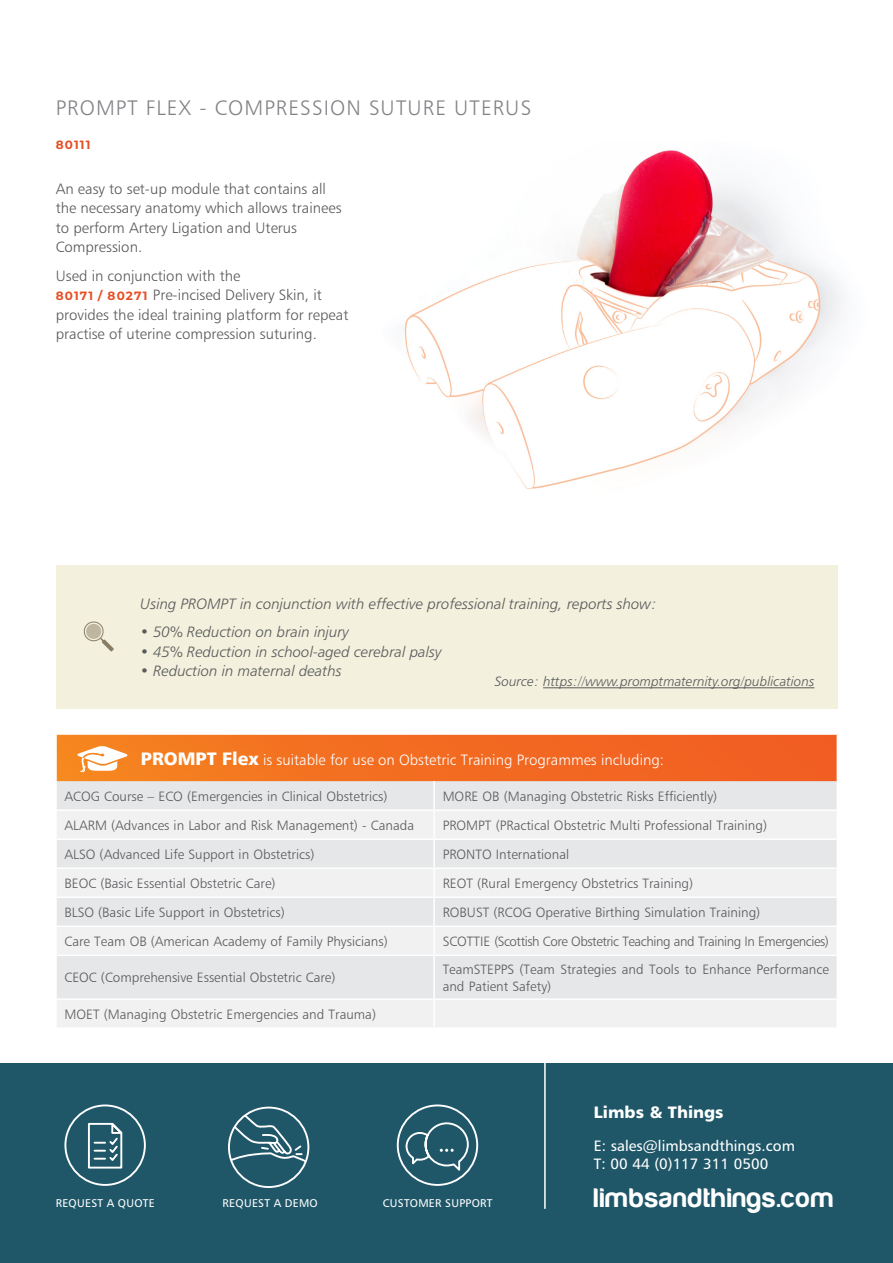
<style>
.page{position:relative;width:893px;height:1263px;background:#fff}
.page>*{position:absolute;margin:0;border:0;box-sizing:border-box;transform-origin:0 0}
.t1{font:27.75px "Harabara";letter-spacing:.05em;color:#fff}
.t2{font:21px "Humanist 777 BT Light B";letter-spacing:.05em;color:#808285}
.t3{font:16.5px "Humanist 777 BT Black B";color:#fff}
.t4{font:15px/19.5px "Humanist 777 BT Light B";color:#58595b}
.t5{font:15px "Humanist 777 BT Light Italic B";color:#58595b}
.t6{font:15px "Humanist 777 BT Light B";color:#fff}
.t7{font:15px/18px "Humanist 777 BT Roman B";color:#fff}
.t8{font:13.5px/16.5px "Humanist 777 BT Light B";color:#58595b}
.t9{font:13.5px "Humanist 777 BT Light B";letter-spacing:-.03em;color:#58595b}
.t10{font:13.5px "Humanist 777 BT Light Italic B";color:#58595b}
.t11{font:700 12px "Montserrat";letter-spacing:.095em;color:#e65025}
.t12{font:11.25px "Humanist 777 BT Roman B";letter-spacing:.02em;color:#fff}
.s1{font-family:"Montserrat";font-weight:700;font-size:12px;color:#e65025}
.s2{font-family:"Humanist 777 BT Black B";font-size:18px}
</style>
<div class="page">
<div style="left:56px;top:565px;width:782px;height:143px;background:#f3f0dd"></div>
<div style="left:0;top:1063px;width:893px;height:200px;background:#1f5769"></div>
<svg style="left:64px;top:1104px;width:415px;height:83px"></svg>
<div style="left:228px;top:1106px;width:81px;height:82px;border:2px solid #fff;border-radius:50%"></div>
<hr style="left:544px;top:1062px;width:2px;height:146px;background:#fff">
<hr style="left:543px;top:687px;width:271px;height:1px;background:#58595b">
<svg style="left:83px;top:621px;width:31px;height:31px"></svg>
<img style="left:404px;top:150px;width:438px;height:340px">
<div style="left:56px;top:734px;width:781px;height:47px;background:linear-gradient(to right,#f58120,#f15923)"></div>
<div style="left:57px;top:781px;width:780px;height:28px;background:#e6e7e8"></div>
<svg style="left:57px;top:811px;width:780px;height:216px;fill:#f1f1f2"></svg>
<hr style="left:57px;top:838px;width:376px;height:2px;background:#fff">
<hr style="left:435px;top:838px;width:402px;height:2px;background:#fff">
<hr style="left:55px;top:733px;width:379px;height:2px;background:#fff">
<hr style="left:55px;top:735px;width:2px;height:46px;background:#fff">
<hr style="left:434px;top:733px;width:404px;height:2px;background:#fff">
<hr style="left:433px;top:781px;width:2px;height:28px;background:#fff">
<hr style="left:433px;top:811px;width:2px;height:28px;background:#fff">
<hr style="left:433px;top:839px;width:2px;height:28px;background:#fff">
<hr style="left:433px;top:898px;width:2px;height:27px;background:#fff">
<hr style="left:433px;top:956px;width:2px;height:42px;background:#fff">
<hr style="left:55px;top:867px;width:379px;height:2px;background:#fff">
<hr style="left:434px;top:867px;width:404px;height:2px;background:#fff">
<hr style="left:433px;top:869px;width:2px;height:27px;background:#fff">
<hr style="left:57px;top:896px;width:377px;height:2px;background:#fff">
<hr style="left:434px;top:896px;width:403px;height:2px;background:#fff">
<hr style="left:55px;top:925px;width:379px;height:2px;background:#fff">
<hr style="left:55px;top:998px;width:379px;height:2px;background:#fff">
<hr style="left:434px;top:925px;width:404px;height:2px;background:#fff">
<hr style="left:434px;top:998px;width:404px;height:2px;background:#fff">
<hr style="left:433px;top:927px;width:2px;height:27px;background:#fff">
<hr style="left:433px;top:1000px;width:2px;height:27px;background:#fff">
<hr style="left:57px;top:954px;width:377px;height:2px;background:#fff">
<hr style="left:434px;top:954px;width:403px;height:2px;background:#fff">
<svg style="left:77px;top:746px;width:51px;height:26px"></svg>
<h2 class="t2" style="left:56px;top:95px;width:477px">PROMPT FLEX - COMPRESSION SUTURE UTERUS</h2>
<p class="t11" style="left:56px;top:136px;width:36px">80111</p>
<p class="t4" style="left:56px;top:178px;width:287px">An easy to set-up module that contains all the necessary anatomy which allows trainees to perform Artery Ligation and Uterus Compression.</p>
<p class="t4" style="left:56px;top:265px;width:294px">Used in conjunction with the<br><span class="s1">80171 / 80271</span> Pre-incised Delivery Skin, it provides the ideal training platform for repeat practise of uterine compression suturing.</p>
<p class="t5" style="left:140px;top:594px;width:518px">Using PROMPT in conjunction with effective professional training, reports show:</p>
<p class="t5" style="left:140px;top:623px;width:210px">• 50% Reduction on brain injury</p>
<p class="t5" style="left:140px;top:642px;width:303px">• 45% Reduction in school-aged cerebral palsy</p>
<p class="t5" style="left:140px;top:662px;width:203px">• Reduction in maternal deaths</p>
<p class="t10" style="left:495px;top:673px;width:321px">Source: https://www.promptmaternity.org/publications</p>
<p class="t6" style="left:141px;top:750px;width:525px"><span class="s2">PROMPT Flex</span> is suitable for use on Obstetric Training Programmes including:</p>
<p class="t8" style="left:65px;top:788px;width:324px">ACOG Course – ECO (Emergencies in Clinical Obstetrics)</p>
<p class="t8" style="left:443px;top:788px;width:276px">MORE OB (Managing Obstetric Risks Efficiently)</p>
<p class="t8" style="left:65px;top:817px;width:351px">ALARM (Advances in Labor and Risk Management) - Canada</p>
<p class="t8" style="left:443px;top:817px;width:326px">PROMPT (PRactical Obstetric Multi Professional Training)</p>
<p class="t8" style="left:65px;top:846px;width:251px">ALSO (Advanced Life Support in Obstetrics)</p>
<p class="t8" style="left:443px;top:846px;width:128px">PRONTO International</p>
<p class="t8" style="left:65px;top:875px;width:213px">BEOC (Basic Essential Obstetric Care)</p>
<p class="t8" style="left:443px;top:875px;width:252px">REOT (Rural Emergency Obstetrics Training)</p>
<p class="t8" style="left:65px;top:904px;width:222px">BLSO (Basic Life Support in Obstetrics)</p>
<p class="t8" style="left:443px;top:904px;width:319px">ROBUST (RCOG Operative Birthing Simulation Training)</p>
<p class="t8" style="left:65px;top:933px;width:325px">Care Team OB (American Academy of Family Physicians)</p>
<p class="t9" style="left:443px;top:933px;width:388px">SCOTTIE (Scottish Core Obstetric Teaching and Training In Emergencies)</p>
<p class="t8" style="left:65px;top:969px;width:272px">CEOC (Comprehensive Essential Obstetric Care)</p>
<p class="t8" style="left:443px;top:961px;width:388px">TeamSTEPPS (Team Strategies and Tools to Enhance Performance and Patient Safety)</p>
<p class="t8" style="left:65px;top:1006px;width:313px">MOET (Managing Obstetric Emergencies and Trauma)</p>
<p class="t3" style="left:594px;top:1101px;width:131px">Limbs &amp; Things</p>
<p class="t7" style="left:594px;top:1136px;width:203px">E: sales@limbsandthings.com<br>T: 00 44 (0)117 311 0500</p>
<p class="t12" style="left:56px;top:1196px;width:101px">REQUEST A QUOTE</p>
<p class="t12" style="left:223px;top:1196px;width:97px">REQUEST A DEMO</p>
<p class="t12" style="left:383px;top:1196px;width:111px">CUSTOMER SUPPORT</p>
<h1 class="t1" style="left:594px;top:1183px;width:241px">limbsandthings.com</h1>
</div>
